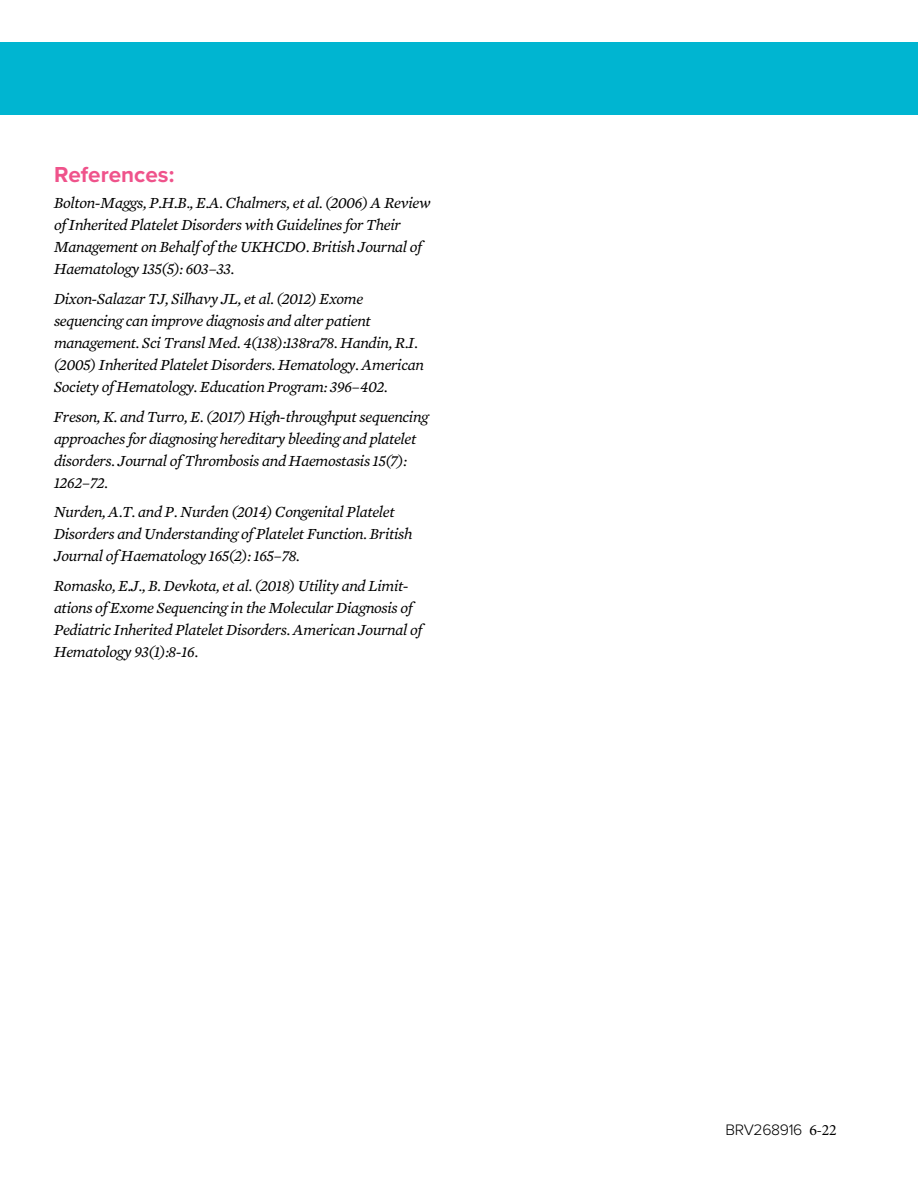
<style>
.page{position:relative;width:918px;height:1188px;background:#fff}
.page>*{position:absolute;margin:0;border:0;box-sizing:border-box;transform-origin:0 0}
.t1{font:700 22.5px "Proxima Nova A";color:#ef538b}
.t2{font:italic 15.75px/22px "Mercury Text G2";letter-spacing:-.025em;color:#000}
.t3{font:300 15.75px "Proxima Nova";letter-spacing:-.025em;color:#000}
.s1{font-family:"Minion Pro";font-weight:400}
</style>
<div class="page">
<div style="left:0;top:43px;width:918px;height:72px;background:#00b5d1"></div>
<h1 class="t1" style="left:54px;top:158px;width:122px">References:</h1>
<p class="t2" style="left:54px;top:191px;width:378px">Bolton-Maggs, P.H.B., E.A. Chalmers, et al. (2006) A Review of Inherited Platelet Disorders with Guidelines for Their Management on Behalf of the UKHCDO. British Journal of Haematology 135(5): 603–33.</p>
<p class="t2" style="left:54px;top:287px;width:371px">Dixon-Salazar TJ, Silhavy JL, et al. (2012) Exome sequencing can improve diagnosis and alter patient management. Sci Transl Med. 4(138):138ra78. Handin, R.I. (2005) Inherited Platelet Disorders. Hematology. American Society of Hematology. Education Program: 396–402.</p>
<p class="t2" style="left:54px;top:404px;width:376px">Freson, K. and Turro, E. (2017) High-throughput sequencing approaches for diagnosing hereditary bleeding and platelet disorders. Journal of Thrombosis and Haemostasis 15(7):<br>1262–72.</p>
<p class="t2" style="left:54px;top:500px;width:360px">Nurden, A.T. and P. Nurden (2014) Congenital Platelet<br>Disorders and Understanding of Platelet Function. British<br>Journal of Haematology 165(2): 165–78.</p>
<p class="t2" style="left:54px;top:574px;width:370px">Romasko, E.J., B. Devkota, et al. (2018) Utility and Limit&shy;ations of Exome Sequencing in the Molecular Diagnosis of Pediatric Inherited Platelet Disorders. American Journal of Hematology 93(1):8-16.</p>
<p class="t3" style="left:726px;top:1118px;width:113px">BRV268916 <span class="s1">6-22</span></p>
</div>
